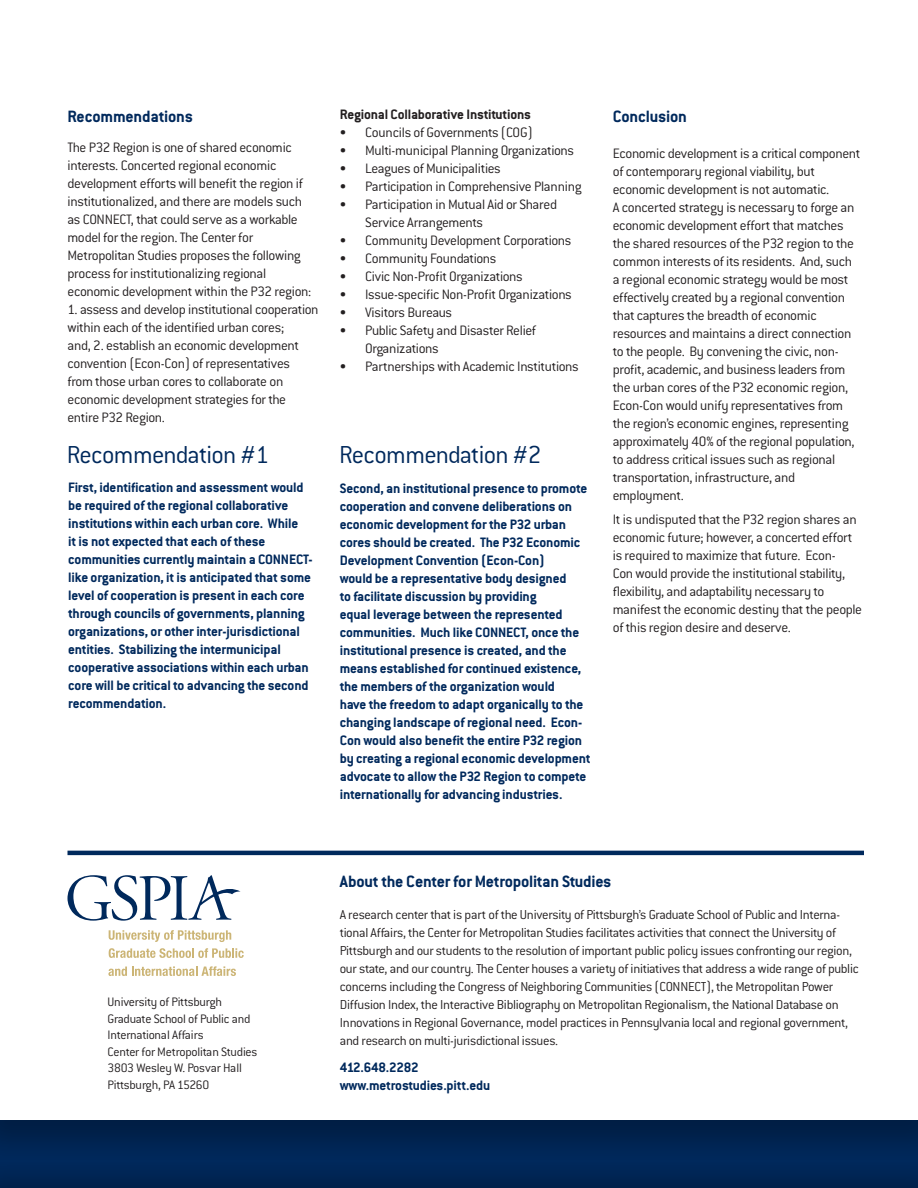
<style>
.page{position:relative;width:918px;height:1188px;background:#fff}
.page>*{position:absolute;margin:0;border:0;box-sizing:border-box;transform-origin:0 0}
.t1{font:300 27px "Conduit ITC";letter-spacing:-.03em;color:#00295c}
.t2{font:700 18px "Conduit ITC";letter-spacing:-.01em;color:#00295c}
.t3{font:300 15px/18px "Conduit ITC";letter-spacing:-.025em;color:#231f20}
.t4{font:700 15px/18px "Conduit ITC";letter-spacing:-.01em;color:#00295c}
.t5{font:700 15px "Conduit ITC";letter-spacing:-.01em;color:#231f20}
.t6{font:300 14.25px/18px "Conduit ITC";letter-spacing:-.025em;color:#231f20}
.t7{font:300 13.5px/16.5px "Conduit ITC";letter-spacing:-.02em;color:#231f20}
</style>
<div class="page">
<svg style="left:67px;top:875px;width:174px;height:46px"></svg>
<svg style="left:109px;top:930px;width:122px;height:12px"></svg>
<svg style="left:109px;top:948px;width:135px;height:10px"></svg>
<svg style="left:108px;top:966px;width:128px;height:10px"></svg>
<div style="left:0;top:1119px;width:918px;height:69px;background:#231f20;opacity:.31"></div>
<hr style="left:68px;top:851px;width:796px;height:4px;background:#00295c">
<p class="t2" style="left:68px;top:106px;width:127px">Recommendations</p>
<p class="t3" style="left:68px;top:138px;width:245px">The P32 Region is one of shared economic interests. Concerted regional economic development efforts will benefit the region if institutionalized, and there are models such as CONNECT, that could serve as a workable model for the region. The Center for Metropolitan Studies proposes the following process for institutionalizing regional economic development within the P32 region:</p>
<p class="t3" style="left:68px;top:300px;width:253px">1. assess and develop institutional cooperation within each of the identified urban cores;<br>and, 2. establish an economic development convention (Econ-Con) of representatives from those urban cores to collaborate on economic development strategies for the entire P32 Region.</p>
<h1 class="t1" style="left:67px;top:440px;width:204px">Recommendation #1</h1>
<p class="t4" style="left:68px;top:478px;width:246px">First, identification and assessment would be required of the regional collaborative institutions within each urban core. While<br>it is not expected that each of these communities currently maintain a CONNECT&shy;like organization, it is anticipated that some level of cooperation is present in each core through councils of governments, planning organizations, or other inter-jurisdictional entities. Stabilizing the intermunicipal cooperative associations within each urban core will be critical to advancing the second recommendation.</p>
<p class="t5" style="left:340px;top:106px;width:193px">Regional Collaborative Institutions</p>
<p class="t3" style="left:340px;top:124px;width:195px">• Councils of Governments (COG)</p>
<p class="t3" style="left:340px;top:142px;width:236px">• Multi-municipal Planning Organizations</p>
<p class="t3" style="left:340px;top:160px;width:163px">• Leagues of Municipalities</p>
<p class="t3" style="left:340px;top:178px;width:243px">• Participation in Comprehensive Planning</p>
<p class="t3" style="left:365px;top:196px;width:193px;text-indent:-26px">• Participation in Mutual Aid or Shared<br>Service Arrangements</p>
<p class="t3" style="left:340px;top:232px;width:233px">• Community Development Corporations</p>
<p class="t3" style="left:340px;top:250px;width:158px">• Community Foundations</p>
<p class="t3" style="left:340px;top:268px;width:185px">• Civic Non-Profit Organizations</p>
<p class="t3" style="left:340px;top:286px;width:234px">• Issue-specific Non-Profit Organizations</p>
<p class="t3" style="left:340px;top:304px;width:114px">• Visitors Bureaus</p>
<p class="t3" style="left:365px;top:322px;width:172px;text-indent:-26px">• Public Safety and Disaster Relief<br>Organizations</p>
<p class="t3" style="left:340px;top:358px;width:241px">• Partnerships with Academic Institutions</p>
<h1 class="t1" style="left:339px;top:440px;width:204px">Recommendation #2</h1>
<p class="t4" style="left:340px;top:479px;width:252px">Second, an institutional presence to promote cooperation and convene deliberations on economic development for the P32 urban cores should be created. The P32 Economic Development Convention (Econ-Con)<br>would be a representative body designed<br>to facilitate discussion by providing<br>equal leverage between the represented communities. Much like CONNECT, once the institutional presence is created, and the means established for continued existence, the members of the organization would<br>have the freedom to adapt organically to the changing landscape of regional need. Econ-Con would also benefit the entire P32 region by creating a regional economic development advocate to allow the P32 Region to compete internationally for advancing industries.</p>
<p class="t2" style="left:613px;top:106px;width:76px">Conclusion</p>
<p class="t3" style="left:613px;top:144px;width:249px">Economic development is a critical component of contemporary regional viability, but economic development is not automatic.<br>A concerted strategy is necessary to forge an economic development effort that matches the shared resources of the P32 region to the common interests of its residents. And, such a regional economic strategy would be most effectively created by a regional convention that captures the breadth of economic resources and maintains a direct connection to the people. By convening the civic, non&shy;profit, academic, and business leaders from the urban cores of the P32 economic region, Econ-Con would unify representatives from the region’s economic engines, representing approximately 40% of the regional population, to address critical issues such as regional transportation, infrastructure, and employment.</p>
<p class="t3" style="left:613px;top:511px;width:251px">It is undisputed that the P32 region shares an economic future; however, a concerted effort is required to maximize that future. Econ-<br>Con would provide the institutional stability, flexibility, and adaptability necessary to manifest the economic destiny that the people of this region desire and deserve.</p>
<p class="t7" style="left:108px;top:994px;width:152px">University of Pittsburgh<br>Graduate School of Public and<br>International Affairs<br>Center for Metropolitan Studies<br>3803 Wesley W. Posvar Hall<br>Pittsburgh, PA 15260</p>
<p class="t2" style="left:340px;top:871px;width:273px">About the Center for Metropolitan Studies</p>
<p class="t6" style="left:340px;top:906px;width:521px">A research center that is part of the University of Pittsburgh’s Graduate School of Public and Interna&shy;tional Affairs, the Center for Metropolitan Studies facilitates activities that connect the University of Pittsburgh and our students to the resolution of important public policy issues confronting our region, our state, and our country. The Center houses a variety of initiatives that address a wide range of public concerns including the Congress of Neighboring Communities (CONNECT), the Metropolitan Power Diffusion Index, the Interactive Bibliography on Metropolitan Regionalism, the National Database on Innovations in Regional Governance, model practices in Pennsylvania local and regional government, and research on multi-jurisdictional issues.</p>
<p class="t4" style="left:340px;top:1058px;width:152px">412.648.2282 www.metrostudies.pitt.edu</p>
</div>
